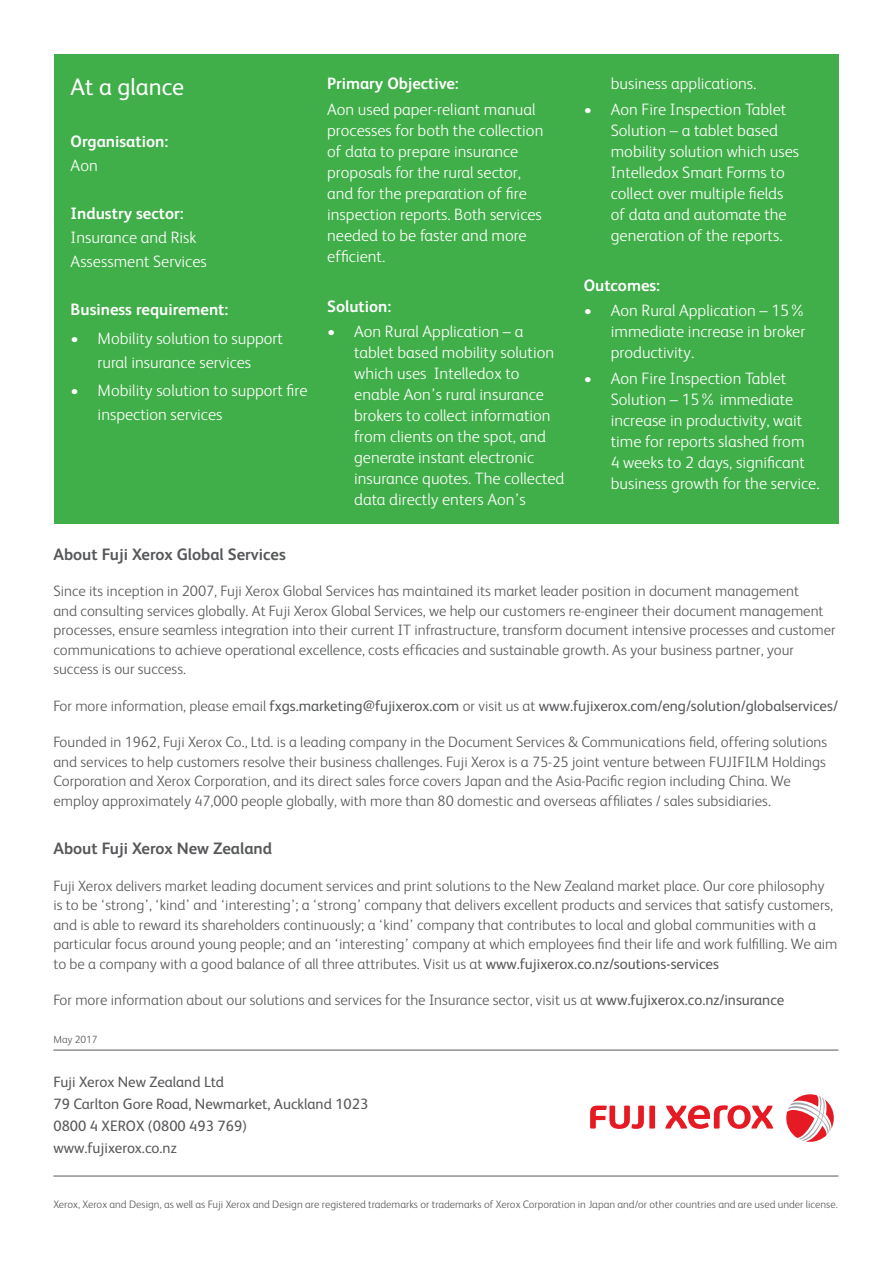
<style>
.page{position:relative;width:893px;height:1263px;background:#fff}
.page>*{position:absolute;margin:0;border:0;box-sizing:border-box;transform-origin:0 0}
.t1{font:24px "Xerox Sans";color:#fff}
.t2{font:300 16.5px/21px "Xerox Sans";color:#fff}
.t3{font:700 16.5px/24px "Xerox Sans";color:#fff}
.t4{font:700 16.5px "Xerox Sans";color:#57585a}
.t5{font:300 15px/19.5px "Xerox Sans";color:#57585a}
.t6{font:15px "Xerox Sans";color:#57585a}
.t7{font:300 10.8px "Xerox Sans";color:#57585a}
.t8{font:300 10.5px "Xerox Sans";color:#57585a}
.s1{font-weight:300}
.s2{font-weight:700}
.s3{font-weight:400}
</style>
<div class="page">
<svg style="left:786px;top:1094px;width:48px;height:48px"></svg>
<svg style="left:665px;top:1105px;width:108px;height:24px"></svg>
<div style="left:649px;top:1105px;width:6px;height:23px;background:#e51a23"></div>
<svg style="left:590px;top:1105px;width:54px;height:24px"></svg>
<hr style="left:53px;top:1050px;width:785px;height:1px;background:#57585a">
<hr style="left:53px;top:1176px;width:785px;height:1px;background:#57585a">
<div style="left:54px;top:54px;width:785px;height:469px;background:#40ae49"></div>
<p class="t1" style="left:71px;top:71px;width:115px">At a glance</p>
<p class="t3" style="left:71px;top:129px;width:99px">Organisation:<br><span class="s1">Aon</span></p>
<p class="t2" style="left:71px;top:201px;width:138px;line-height:24px"><span class="s2">Industry sector:<br></span>Insurance and Risk<br>Assessment Services</p>
<p class="t3" style="left:71px;top:297px;width:159px">Business requirement:</p>
<p class="t2" style="left:71px;top:325px;width:214px;line-height:24px;text-align:center">• Mobility solution to support rural insurance services</p>
<p class="t2" style="left:98px;top:377px;width:211px;line-height:24px;text-indent:-27px">• Mobility solution to support fire inspection services</p>
<p class="t3" style="left:327px;top:71px;width:133px">Primary Objective:</p>
<p class="t2" style="left:327px;top:98px;width:218px">Aon used paper-reliant manual processes for both the collection of data to prepare insurance proposals for the rural sector, and for the preparation of fire inspection reports. Both services needed to be faster and more efficient.</p>
<p class="t3" style="left:327px;top:294px;width:66px">Solution:</p>
<p class="t2" style="left:354px;top:320px;width:212px;text-indent:-27px">• Aon Rural Application – a tablet based mobility solution which uses Intelledox to enable Aon’s rural insurance brokers to collect information from clients on the spot, and generate instant electronic insurance quotes. The collected data directly enters Aon’s</p>
<p class="t2" style="left:611px;top:72px;width:147px">business applications.</p>
<p class="t2" style="left:611px;top:98px;width:190px;text-indent:-27px">• Aon Fire Inspection Tablet<br>Solution – a tablet based mobility solution which uses<br>Intelledox Smart Forms to collect over multiple fields of data and automate the generation of the reports.</p>
<p class="t3" style="left:584px;top:273px;width:78px">Outcomes:</p>
<p class="t2" style="left:611px;top:299px;width:196px;text-align:justify;text-indent:-27px">• Aon Rural Application – 15% immediate increase in broker productivity.</p>
<p class="t2" style="left:611px;top:367px;width:210px;text-indent:-27px">• Aon Fire Inspection Tablet<br>Solution – 15% immediate increase in productivity, wait time for reports slashed from<br>4 weeks to 2 days, significant business growth for the service.</p>
<p class="t4" style="left:53px;top:543px;width:234px">About Fuji Xerox Global Services</p>
<p class="t5" style="left:53px;top:581px;width:784px">Since its inception in 2007, Fuji Xerox Global Services has maintained its market leader position in document management<br>and consulting services globally. At Fuji Xerox Global Services, we help our customers re-engineer their document management processes, ensure seamless integration into their current IT infrastructure, transform document intensive processes and customer communications to achieve operational excellence, costs efficacies and sustainable growth. As your business partner, your success is our success.</p>
<p class="t6" style="left:53px;top:696px;width:786px"><span class="s1">For more information, please email</span> fxgs.marketing@fujixerox.com <span class="s1">or visit us at</span> www.fujixerox.com/eng/solution/globalservices/</p>
<p class="t5" style="left:53px;top:732px;width:775px">Founded in 1962, Fuji Xerox Co., Ltd. is a leading company in the Document Services &amp; Communications field, offering solutions and services to help customers resolve their business challenges. Fuji Xerox is a 75-25 joint venture between FUJIFILM Holdings Corporation and Xerox Corporation, and its direct sales force covers Japan and the Asia-Pacific region including China. We employ approximately 47,000 people globally, with more than 80 domestic and overseas affiliates / sales subsidiaries.</p>
<p class="t4" style="left:53px;top:837px;width:220px">About Fuji Xerox New Zealand</p>
<p class="t5" style="left:53px;top:875px;width:786px">Fuji Xerox delivers market leading document services and print solutions to the New Zealand market place. Our core philosophy<br>is to be ‘strong’, ‘kind’ and ‘interesting’; a ‘strong’ company that delivers excellent products and services that satisfy customers, and is able to reward its shareholders continuously; a ‘kind’ company that contributes to local and global communities with a particular focus around young people; and an ‘interesting’ company at which employees find their life and work fulfilling. We aim to be a company with a good balance of all three attributes. Visit us at <span class="s3">www.fujixerox.co.nz/soutions-services</span></p>
<p class="t5" style="left:53px;top:989px;width:732px">For more information about our solutions and services for the Insurance sector, visit us at <span class="s3">www.fujixerox.co.nz/insurance</span></p>
<p class="t8" style="left:53px;top:1032px;width:46px">May 2017</p>
<p class="t6" style="left:53px;top:1071px;width:172px">Fuji Xerox New Zealand Ltd</p>
<p class="t6" style="left:53px;top:1094px;width:316px">79 Carlton Gore Road, Newmarket, Auckland 1023</p>
<p class="t6" style="left:53px;top:1116px;width:195px">0800 4 XEROX (0800 493 769)</p>
<p class="t6" style="left:53px;top:1138px;width:125px">www.fujixerox.co.nz</p>
<p class="t7" style="left:53px;top:1197px;width:786px">Xerox, Xerox and Design, as well as Fuji Xerox and Design are registered trademarks or trademarks of Xerox Corporation in Japan and/or other countries and are used under license.</p>
</div>
